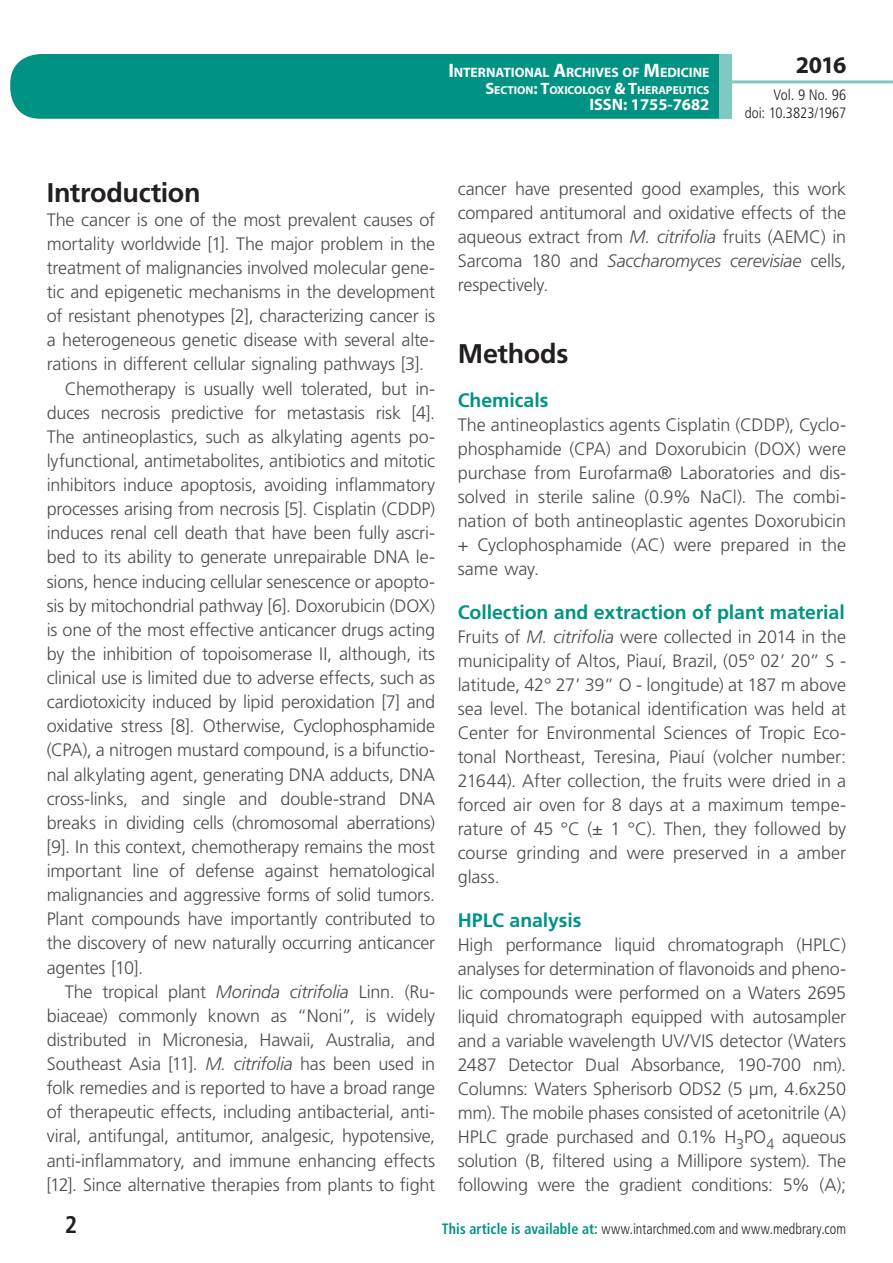
<style>
.page{position:relative;width:893px;height:1263px;background:#fff}
.page>*{position:absolute;margin:0;border:0;box-sizing:border-box;transform-origin:0 0}
.t1{font:700 27px "Frutiger LT Std";letter-spacing:-.015em;color:#231f20}
.t2{font:700 24px "Myriad Pro";color:#231f20}
.t3{font:700 condensed 24px "Frutiger LT Std";color:#231f20}
.t4{font:700 19.5px "Frutiger LT Std";letter-spacing:-.005em;color:#009384}
.t5{font:300 18px/24px "Frutiger LT Std";letter-spacing:-.01em;color:#4b4c4d;text-align:justify}
.t6{font:700 16.5px "Myriad Pro";color:#fff}
.t7{font:300 condensed 15px "Frutiger LT Std";letter-spacing:.005em;color:#231f20;scale:.94 1}
.t8{font:300 condensed 15px/18px "Frutiger LT Std";letter-spacing:.005em;color:#231f20;text-align:right}
.t9{font:700 13.65px "Myriad Pro";letter-spacing:-.005em;color:#fff}
.t10{font:700 11.55px "Myriad Pro";color:#fff}
.s1{font-size:19.5px}
.s2{font-size:16.5px}
.s3{font-style:italic}
.s4{font-weight:700;color:#009384}
</style>
<div class="page">
<div style="left:10px;top:54px;width:775px;height:65px;background:#009384;border-radius:30px"></div>
<div style="left:732px;top:0;width:161px;height:157px;background:#fff"></div>
<hr style="left:730px;top:80px;width:163px;height:3px;background:#80c9c2">
<div style="left:719px;top:54px;width:13px;height:65px;background:#80c9c2"></div>
<p class="t9" style="left:448px;top:64px;width:263px"><span class="s1">I</span>NTERNATIONAL <span class="s1">A</span>RCHIVES OF <span class="s1">M</span>EDICINE</p>
<p class="t10" style="left:485px;top:82px;width:226px"><span class="s2">S</span>ECTION<span class="s2">: T</span>OXICOLOGY <span class="s2">&amp; T</span>HERAPEUTICS</p>
<p class="t6" style="left:589px;top:94px;width:122px">ISSN: 1755-7682</p>
<h2 class="t2" style="left:796px;top:49px;width:52px">2016</h2>
<p class="t8" style="left:745px;top:86px;width:103px">Vol. 9 No. 96<br>doi: 10.3823/1967</p>
<h1 class="t1" style="left:47px;top:176px;width:155px">Introduction</h1>
<p class="t5" style="left:47px;top:208px;width:390px">The cancer is one of the most prevalent causes of</p>
<p class="t5" style="left:47px;top:232px;width:390px">mortality worldwide [1]. The major problem in the</p>
<p class="t5" style="left:47px;top:256px;width:390px">treatment of malignancies involved molecular gene-</p>
<p class="t5" style="left:47px;top:280px;width:390px">tic and epigenetic mechanisms in the development</p>
<p class="t5" style="left:47px;top:304px;width:390px">of resistant phenotypes [2], characterizing cancer is</p>
<p class="t5" style="left:47px;top:328px;width:390px">a heterogeneous genetic disease with several alte-</p>
<p class="t5" style="left:47px;top:352px;width:379px">rations in different cellular signaling pathways [3].</p>
<p class="t5" style="left:65px;top:377px;width:372px">Chemotherapy is usually well tolerated, but in-</p>
<p class="t5" style="left:47px;top:401px;width:390px">duces necrosis predictive for metastasis risk [4].</p>
<p class="t5" style="left:47px;top:425px;width:390px">The antineoplastics, such as alkylating agents po-</p>
<p class="t5" style="left:47px;top:449px;width:390px">lyfunctional, antimetabolites, antibiotics and mitotic</p>
<p class="t5" style="left:47px;top:473px;width:390px">inhibitors induce apoptosis, avoiding inflammatory</p>
<p class="t5" style="left:47px;top:497px;width:390px">processes arising from necrosis [5]. Cisplatin (CDDP)</p>
<p class="t5" style="left:47px;top:521px;width:390px">induces renal cell death that have been fully ascri-</p>
<p class="t5" style="left:47px;top:545px;width:390px">bed to its ability to generate unrepairable DNA le-</p>
<p class="t5" style="left:47px;top:570px;width:390px">sions, hence inducing cellular senescence or apopto-</p>
<p class="t5" style="left:47px;top:594px;width:390px">sis by mitochondrial pathway [6]. Doxorubicin (DOX)</p>
<p class="t5" style="left:47px;top:618px;width:390px">is one of the most effective anticancer drugs acting</p>
<p class="t5" style="left:47px;top:642px;width:390px">by the inhibition of topoisomerase II, although, its</p>
<p class="t5" style="left:47px;top:666px;width:390px">clinical use is limited due to adverse effects, such as</p>
<p class="t5" style="left:47px;top:690px;width:390px">cardiotoxicity induced by lipid peroxidation [7] and</p>
<p class="t5" style="left:47px;top:714px;width:390px">oxidative stress [8]. Otherwise, Cyclophosphamide</p>
<p class="t5" style="left:47px;top:738px;width:390px">(CPA), a nitrogen mustard compound, is a bifunctio-</p>
<p class="t5" style="left:47px;top:763px;width:390px">nal alkylating agent, generating DNA adducts, DNA</p>
<p class="t5" style="left:47px;top:787px;width:390px">cross-links, and single and double-strand DNA</p>
<p class="t5" style="left:47px;top:811px;width:390px">breaks in dividing cells (chromosomal aberrations)</p>
<p class="t5" style="left:47px;top:835px;width:390px">[9]. In this context, chemotherapy remains the most</p>
<p class="t5" style="left:47px;top:859px;width:390px">important line of defense against hematological</p>
<p class="t5" style="left:47px;top:883px;width:390px">malignancies and aggressive forms of solid tumors.</p>
<p class="t5" style="left:47px;top:907px;width:390px">Plant compounds have importantly contributed to</p>
<p class="t5" style="left:47px;top:931px;width:390px">the discovery of new naturally occurring anticancer</p>
<p class="t5" style="left:47px;top:955px;width:98px">agentes [10].</p>
<p class="t5" style="left:65px;top:980px;width:372px">The tropical plant <span class="s3">Morinda citrifolia</span> Linn. (Ru-</p>
<p class="t5" style="left:47px;top:1004px;width:390px">biaceae) commonly known as “Noni”, is widely</p>
<p class="t5" style="left:47px;top:1028px;width:390px">distributed in Micronesia, Hawaii, Australia, and</p>
<p class="t5" style="left:47px;top:1052px;width:390px">Southeast Asia [11]. <span class="s3">M. citrifolia</span> has been used in</p>
<p class="t5" style="left:47px;top:1076px;width:390px">folk remedies and is reported to have a broad range</p>
<p class="t5" style="left:47px;top:1100px;width:390px">of therapeutic effects, including antibacterial, anti-</p>
<p class="t5" style="left:47px;top:1124px;width:390px">viral, antifungal, antitumor, analgesic, hypotensive,</p>
<p class="t5" style="left:47px;top:1148px;width:390px">anti-inflammatory, and immune enhancing effects</p>
<p class="t5" style="left:47px;top:1173px;width:390px">[12]. Since alternative therapies from plants to fight</p>
<p class="t5" style="left:458px;top:177px;width:390px">cancer have presented good examples, this work compared antitumoral and oxidative effects of the aqueous extract from <span class="s3">M. citrifolia</span> fruits (AEMC) in Sarcoma 180 and <span class="s3">Saccharomyces cerevisiae</span> cells, respectively.</p>
<h1 class="t1" style="left:458px;top:338px;width:112px">Methods</h1>
<p class="t4" style="left:458px;top:388px;width:92px">Chemicals</p>
<p class="t5" style="left:458px;top:413px;width:390px">The antineoplastics agents Cisplatin (CDDP), Cyclo&shy;phosphamide (CPA) and Doxorubicin (DOX) were purchase from Eurofarma® Laboratories and dis&shy;solved in sterile saline (0.9% NaCl). The combi&shy;nation of both antineoplastic agentes Doxorubicin + Cyclophosphamide (AC) were prepared in the same way.</p>
<p class="t4" style="left:458px;top:600px;width:389px">Collection and extraction of plant material</p>
<p class="t5" style="left:458px;top:625px;width:390px">Fruits of <span class="s3">M. citrifolia</span> were collected in 2014 in the municipality of Altos, Piauí, Brazil, (05° 02’ 20” S - latitude, 42° 27’ 39” O - longitude) at 187 m above sea level. The botanical identification was held at Center for Environmental Sciences of Tropic Eco&shy;tonal Northeast, Teresina, Piauí (volcher number:<br>21644). After collection, the fruits were dried in a forced air oven for 8 days at a maximum tempe&shy;rature of 45 °C (± 1 °C). Then, they followed by course grinding and were preserved in a amber glass.</p>
<p class="t4" style="left:458px;top:908px;width:125px">HPLC analysis</p>
<p class="t5" style="left:458px;top:933px;width:390px">High performance liquid chromatograph (HPLC) analyses for determination of flavonoids and pheno&shy;lic compounds were performed on a Waters 2695 liquid chromatograph equipped with autosampler and a variable wavelength UV/VIS detector (Waters 2487 Detector Dual Absorbance, 190-700 nm).<br>Columns: Waters Spherisorb ODS2 (5 µm, 4.6x250 mm). The mobile phases consisted of acetonitrile (A)<br>HPLC grade purchased and 0.1% H<sub>3</sub>PO<sub>4</sub> aqueous solution (B, filtered using a Millipore system). The following were the gradient conditions: 5% (A);</p>
<h2 class="t3" style="left:65px;top:1210px;width:14px">2</h2>
<p class="t7" style="left:442px;top:1220px;width:432px"><span class="s4">This article is available at:</span> www.intarchmed.com and www.medbrary.com</p>
</div>
